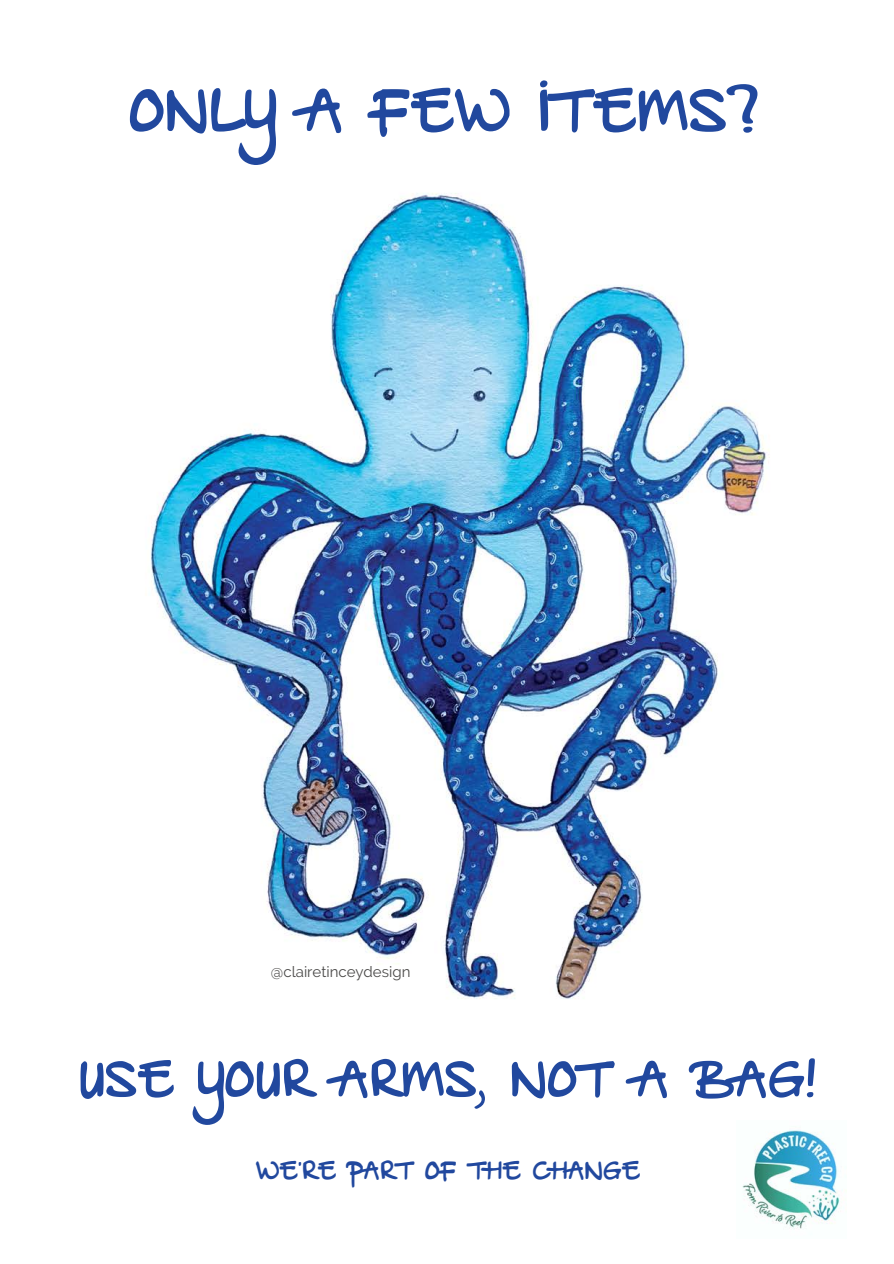
<style>
.page{position:relative;width:894px;height:1264px;background:#fff}
.page>*{position:absolute;margin:0;border:0;box-sizing:border-box;transform-origin:0 0}
.t1{font:75px "Babysitter";color:#21489e}
.t2{font:63px "Babysitter";color:#21489e}
.t3{font:31.5px "Babysitter";color:#21489e}
.t4{font:15px "Raleway";color:#4b4a49}
</style>
<div class="page">
<img style="left:151px;top:193px;width:619px;height:806px">
<img style="left:742px;top:1130px;width:101px;height:99px">
<p class="t1" style="left:129px;top:61px;width:631px">ONLY A FEW ITEMS?</p>
<p class="t4" style="left:271px;top:962px;width:141px">@clairetinceydesign</p>
<p class="t2" style="left:78px;top:1037px;width:739px">USE YOUR ARMS, NOT A BAG!</p>
<p class="t3" style="left:256px;top:1149px;width:385px">WE'RE PART OF THE CHANGE</p>
</div>
